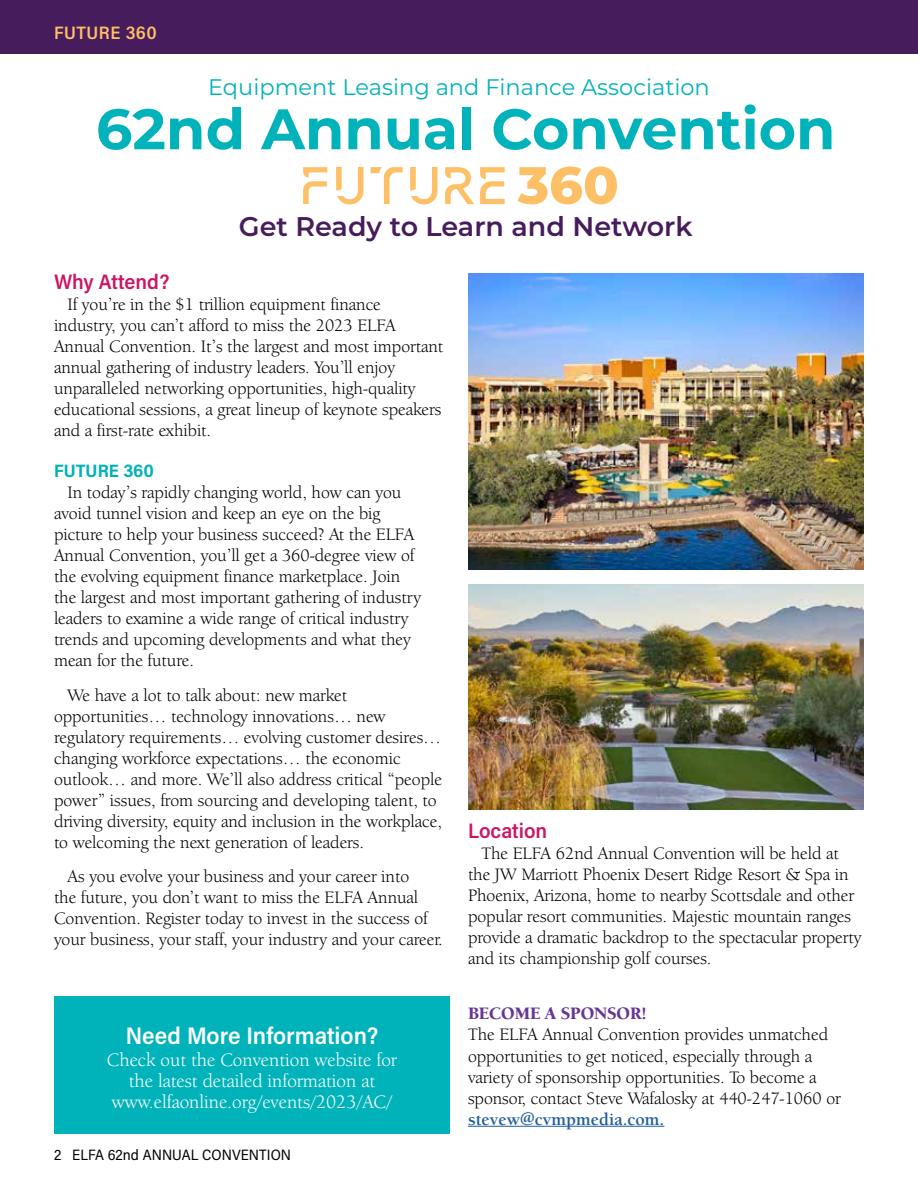
<style>
.page{position:relative;width:918px;height:1188px;background:#fff}
.page>*{position:absolute;margin:0;border:0;box-sizing:border-box;transform-origin:0 0}
.t1{font:700 57px "Montserrat";color:#00b3ba}
.t2{font:600 27px "Montserrat";color:#471c5c}
.t3{font:600 24px "Acumin Pro Semi Cond";color:#fff}
.t4{font:22.5px "Montserrat";color:#00b2ba}
.t5{font:600 21px "Acumin Pro Semi Cond";color:#cb1665}
.t6{font:19.5px/21px "Berkeley Oldstyle IT Cby BT";color:#fff;text-align:center}
.t7{font:18px/21px "Berkeley Oldstyle IT Cby BT";color:#000}
.t8{font:700 18px "Berkeley Std";color:#215e9e}
.t9{font:900 18px "Berkeley Oldstyle IT Cby BT";color:#673695}
.t10{font:600 18px "Acumin Pro Semi Cond";letter-spacing:.025em;color:#fdc066}
.t11{font:700 18px "Acumin Pro Semi Cond";color:#00b2ba}
.t12{font:15px "Acumin Pro Semi Cond";color:#000}
</style>
<div class="page">
<div style="left:54px;top:997px;width:396px;height:137px;background:#00b3ba"></div>
<div style="left:0;top:0;width:918px;height:54px;background:#471c5c"></div>
<hr style="left:468px;top:1126px;width:196px;height:1px;background:#215e9e">
<img style="left:468px;top:273px;width:396px;height:296px">
<img style="left:468px;top:584px;width:396px;height:225px">
<svg style="left:518px;top:166px;width:99px;height:38px"></svg>
<svg style="left:480px;top:167px;width:25px;height:37px"></svg>
<svg style="left:303px;top:167px;width:24px;height:37px"></svg>
<svg style="left:445px;top:167px;width:29px;height:37px"></svg>
<svg style="left:371px;top:167px;width:32px;height:37px"></svg>
<svg style="left:410px;top:167px;width:28px;height:37px"></svg>
<svg style="left:336px;top:167px;width:27px;height:37px"></svg>
<p class="t10" style="left:54px;top:20px;width:104px">FUTURE 360</p>
<p class="t4" style="left:208px;top:72px;width:503px">Equipment Leasing and Finance Association</p>
<h1 class="t1" style="left:96px;top:88px;width:741px">62nd Annual Convention</h1>
<h2 class="t2" style="left:239px;top:207px;width:455px">Get Ready to Learn and Network</h2>
<p class="t5" style="left:54px;top:267px;width:117px">Why Attend?</p>
<p class="t7" style="left:54px;top:293px;width:391px;text-indent:14px">If you’re in the $1 trillion equipment finance industry, you can’t afford to miss the 2023 ELFA Annual Convention. It’s the largest and most important annual gathering of industry leaders. You’ll enjoy unparalleled networking opportunities, high-quality educational sessions, a great lineup of keynote speakers and a first-rate exhibit.</p>
<p class="t11" style="left:54px;top:458px;width:102px">FUTURE 360</p>
<p class="t7" style="left:54px;top:482px;width:369px;text-indent:14px">In today’s rapidly changing world, how can you avoid tunnel vision and keep an eye on the big picture to help your business succeed? At the ELFA Annual Convention, you’ll get a 360-degree view of the evolving equipment finance marketplace. Join the largest and most important gathering of industry leaders to examine a wide range of critical industry trends and upcoming developments and what they mean for the future.</p>
<p class="t7" style="left:54px;top:684px;width:390px;text-indent:14px">We have a lot to talk about: new market opportunities… technology innovations… new regulatory requirements… evolving customer desires… changing workforce expectations… the economic outlook… and more. We’ll also address critical “people power” issues, from sourcing and developing talent, to driving diversity, equity and inclusion in the workplace, to welcoming the next generation of leaders.</p>
<p class="t7" style="left:54px;top:866px;width:390px;text-indent:14px">As you evolve your business and your career into<br>the future, you don’t want to miss the ELFA Annual Convention. Register today to invest in the success of your business, your staff, your industry and your career.</p>
<h3 class="t3" style="left:126px;top:1019px;width:254px">Need More Information?</h3>
<p class="t6" style="left:107px;top:1050px;width:292px">Check out the Convention website for the latest detailed information at www.elfaonline.org/events/2023/AC/</p>
<p class="t12" style="left:54px;top:1144px;width:239px">2 ELFA 62nd ANNUAL CONVENTION</p>
<p class="t5" style="left:468px;top:816px;width:81px">Location</p>
<p class="t7" style="left:468px;top:843px;width:395px;text-indent:14px">The ELFA 62nd Annual Convention will be held at the JW Marriott Phoenix Desert Ridge Resort &amp; Spa in Phoenix, Arizona, home to nearby Scottsdale and other popular resort communities. Majestic mountain ranges provide a dramatic backdrop to the spectacular property and its championship golf courses.</p>
<p class="t9" style="left:468px;top:1003px;width:180px">BECOME A SPONSOR!</p>
<p class="t7" style="left:468px;top:1024px;width:374px">The ELFA Annual Convention provides unmatched opportunities to get noticed, especially through a variety of sponsorship opportunities. To become a sponsor, contact Steve Wafalosky at 440-247-1060 or</p>
<p class="t8" style="left:468px;top:1109px;width:198px">stevew@cvmpmedia.com.</p>
</div>
